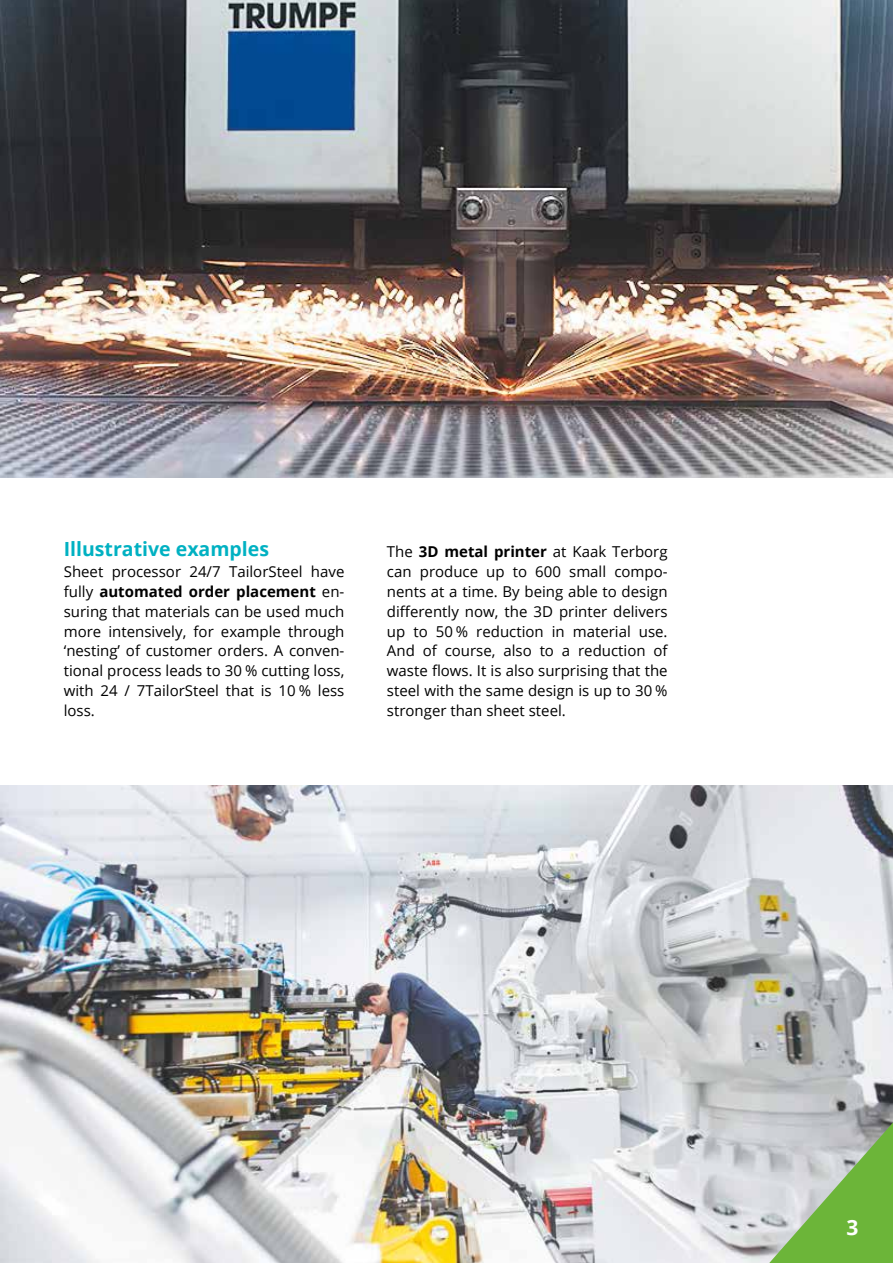
<style>
.page{position:relative;width:893px;height:1263px;background:#fff}
.page>*{position:absolute;margin:0;border:0;box-sizing:border-box;transform-origin:0 0}
.t1{font:700 21px "Open Sans";color:#fff}
.t2{font:700 19.5px "Open Sans";color:#00b1c2}
.t3{font:15px/19.8px "Open Sans";color:#000;text-align:justify}
.s1{font-weight:700}
</style>
<div class="page">
<img style="left:0;top:785px;width:893px;height:478px">
<img style="left:0;top:0;width:893px;height:478px">
<svg style="left:769px;top:1122px;width:124px;height:141px;background:#9bbf86"></svg>
<h2 class="t2" style="left:64px;top:535px;width:207px">Illustrative examples</h2>
<p class="t3" style="left:64px;top:561px;width:282px">Sheet processor 24/7 TailorSteel have fully <span class="s1">automated order placement</span> en&shy;suring that materials can be used much more intensively, for example through ‘nesting’ of customer orders. A conven&shy;tional process leads to 30 % cutting loss, with 24 / 7TailorSteel that is 10 % less loss.</p>
<p class="t3" style="left:387px;top:542px;width:282px">The <span class="s1">3D metal printer</span> at Kaak Terborg can produce up to 600 small compo&shy;nents at a time. By being able to design differently now, the 3D printer delivers up to 50 % reduction in material use.<br>And of course, also to a reduction of waste flows. It is also surprising that the steel with the same design is up to 30 % stronger than sheet steel.</p>
<h1 class="t1" style="left:847px;top:1212px;width:13px">3</h1>
</div>
